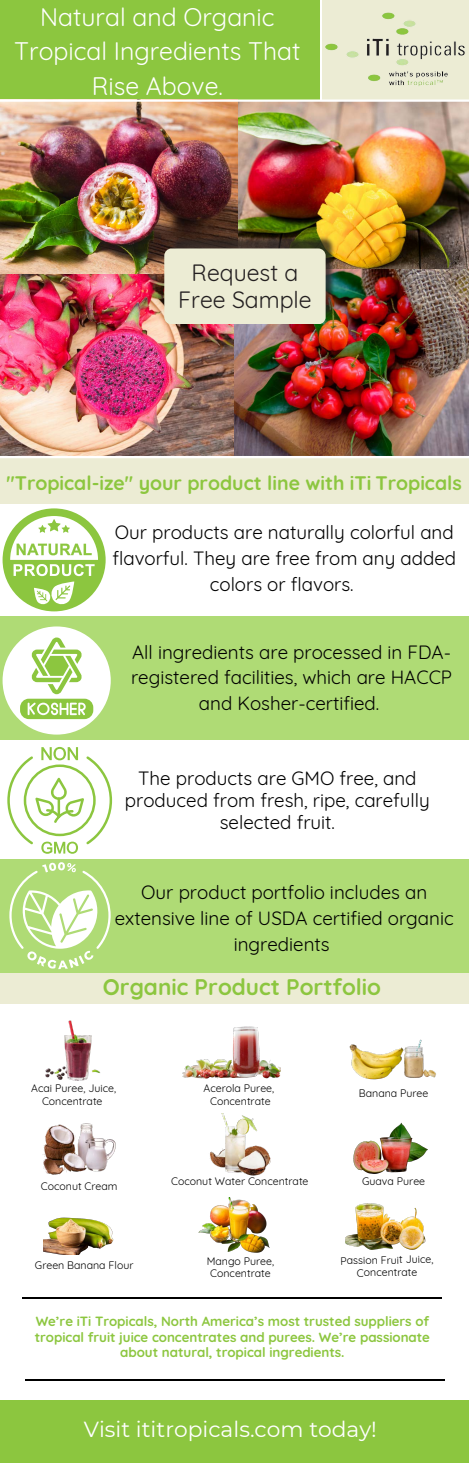
<style>
.page{position:relative;width:469px;height:1463px;background:#fff}
.page>*{position:absolute;margin:0;border:0;box-sizing:border-box;transform-origin:0 0}
.t1{font:24.75px/34.3px "Quicksand";color:#fff;text-align:center}
.t2{font:22.95px/27.6px "Quicksand";color:#231f20;text-align:center}
.t3{font:700 22.5px "Quicksand";color:#8cc63f}
.t4{font:21.75px "Montserrat";color:#fff}
.t5{font:700 19.5px "Quicksand";color:#8cc63f}
.t6{font:18.75px/25.9px "Quicksand";color:#000;text-align:center}
.t7{font:700 13.35px/15.8px "Quicksand";color:#8cc63f;text-align:center}
.t8{font:10.65px/12.4px "Quicksand";color:#000;text-align:center}
</style>
<div class="page">
<div style="left:0;top:0;width:319px;height:99px;background:#8cc63f"></div>
<div style="left:0;top:971px;width:469px;height:32px;background:#ececd4"></div>
<div style="left:0;top:1400px;width:469px;height:62px;background:#8cc63f"></div>
<div style="left:0;top:456px;width:469px;height:48px;background:#ececd4"></div>
<div style="left:322px;top:0;width:147px;height:99px;background:#ececd4"></div>
<img style="left:325px;top:12px;width:140px;height:74px">
<div style="left:0;top:859px;width:469px;height:113px;background:#afdb75"></div>
<div style="left:0;top:616px;width:469px;height:124px;background:#afdb75"></div>
<img style="left:0;top:102px;width:235px;height:353px">
<img style="left:235px;top:102px;width:234px;height:168px">
<img style="left:235px;top:270px;width:234px;height:185px">
<hr style="left:0;top:456px;width:469px;height:2px;background:#fff">
<svg style="left:9px;top:862px;width:102px;height:107px"></svg>
<svg style="left:7px;top:747px;width:105px;height:106px"></svg>
<hr style="left:58px;top:797px;width:2px;height:21px;background:#8cc63f">
<svg style="left:3px;top:508px;width:103px;height:103px"></svg>
<img style="left:172px;top:237px;width:163px;height:80px">
<div style="left:164px;top:248px;width:161px;height:76px;background:#ececd4;border-radius:7px"></div>
<img style="left:210px;top:1114px;width:61px;height:61px">
<img style="left:42px;top:1123px;width:74px;height:52px">
<img style="left:353px;top:1122px;width:74px;height:52px">
<img style="left:345px;top:1203px;width:81px;height:47px">
<img style="left:199px;top:1197px;width:71px;height:56px">
<img style="left:44px;top:1217px;width:70px;height:37px">
<img style="left:182px;top:1026px;width:98px;height:53px">
<img style="left:349px;top:1039px;width:87px;height:41px">
<img style="left:45px;top:1020px;width:56px;height:61px">
<hr style="left:25px;top:1379px;width:419px;height:1px;background:#000">
<hr style="left:22px;top:1297px;width:419px;height:1px;background:#000">
<div style="left:3px;top:626px;width:108px;height:108px;background:#fff;border-radius:50%"></div>
<svg style="left:20px;top:637px;width:73px;height:82px"></svg>
<p class="t1" style="left:14px;top:0;width:288px">Natural and Organic<br>Tropical Ingredients That<br>Rise Above.</p>
<p class="t2" style="left:178px;top:258px;width:135px">Request a<br>Free Sample</p>
<p class="t5" style="left:6px;top:471px;width:457px">"Tropical-ize" your product line with iTi Tropicals</p>
<p class="t6" style="left:112px;top:519px;width:345px">Our products are naturally colorful and flavorful. They are free from any added colors or flavors.</p>
<p class="t6" style="left:131px;top:638px;width:322px">All ingredients are processed in FDA&shy;registered facilities, which are HACCP and Kosher-certified.</p>
<p class="t6" style="left:125px;top:767px;width:306px;line-height:22px">The products are GMO free, and produced from fresh, ripe, carefully selected fruit.</p>
<p class="t6" style="left:115px;top:879px;width:340px">Our product portfolio includes an extensive line of USDA certified organic ingredients</p>
<p class="t3" style="left:103px;top:972px;width:279px">Organic Product Portfolio</p>
<p class="t8" style="left:31px;top:1082px;width:86px">Acai Puree, Juice,</p>
<p class="t8" style="left:42px;top:1094px;width:62px">Concentrate</p>
<p class="t8" style="left:203px;top:1082px;width:72px">Acerola Puree,</p>
<p class="t8" style="left:210px;top:1094px;width:62px">Concentrate</p>
<p class="t8" style="left:359px;top:1086px;width:71px">Banana Puree</p>
<p class="t8" style="left:41px;top:1179px;width:78px">Coconut Cream</p>
<p class="t8" style="left:171px;top:1175px;width:139px">Coconut Water Concentrate</p>
<p class="t8" style="left:362px;top:1175px;width:64px">Guava Puree</p>
<p class="t8" style="left:35px;top:1258px;width:100px">Green Banana Flour</p>
<p class="t8" style="left:207px;top:1254px;width:69px">Mango Puree,</p>
<p class="t8" style="left:210px;top:1266px;width:62px">Concentrate</p>
<p class="t8" style="left:340px;top:1254px;width:94px;rotate:-1deg">Passion Fruit Juice,<br>Concentrate</p>
<p class="t7" style="left:35px;top:1312px;width:396px">We’re iTi Tropicals, North America’s most trusted suppliers of tropical fruit juice concentrates and purees. We’re passionate about natural, tropical ingredients.</p>
<p class="t4" style="left:84px;top:1415px;width:294px">Visit ititropicals.com today!</p>
</div>
